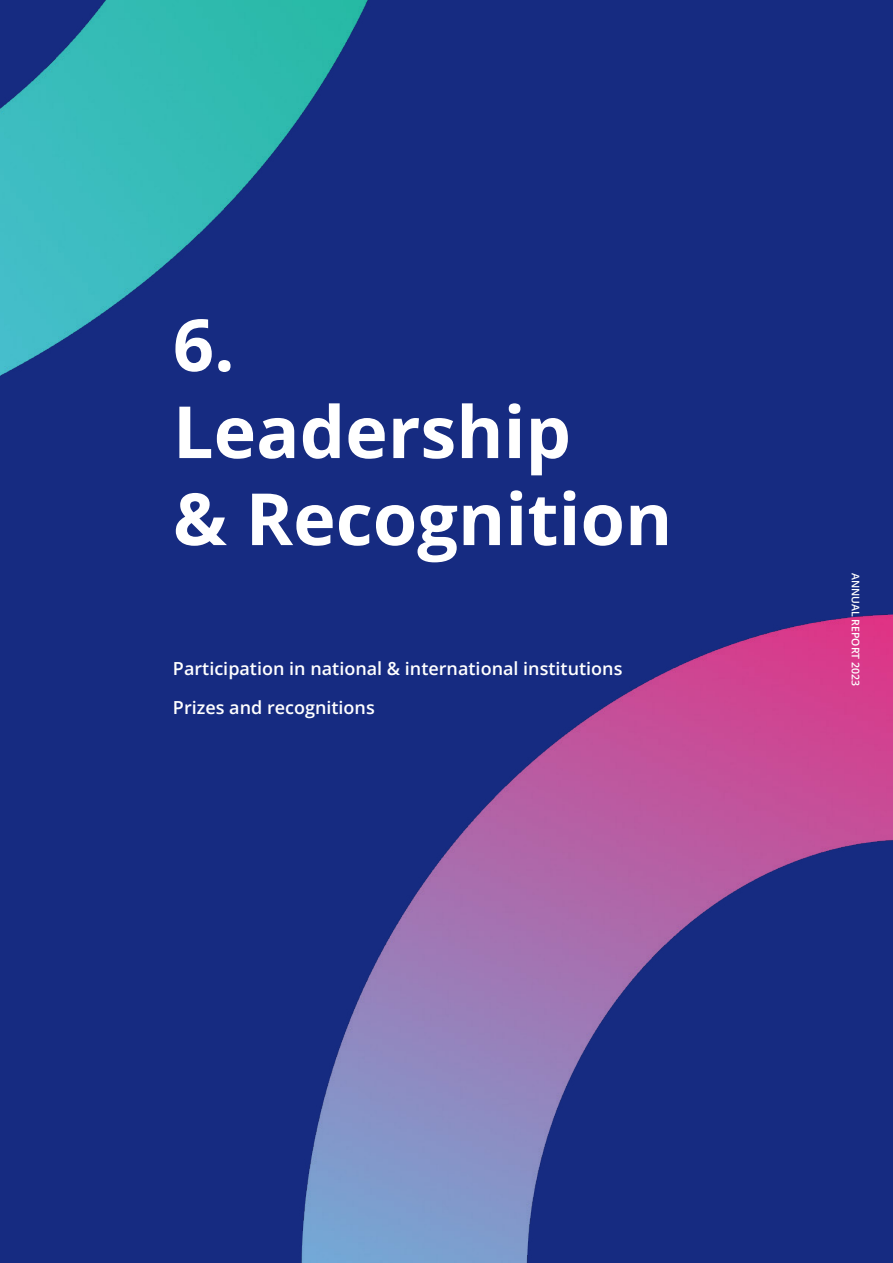
<style>
.page{position:relative;width:893px;height:1263px;background:#fff}
.page>*{position:absolute;margin:0;border:0;box-sizing:border-box;transform-origin:0 0}
.t1{font:700 72px "Open Sans";color:#fff}
.t2{font:600 18px "Open Sans";color:#fff}
.t3{font:600 10.5px "Open Sans";color:#fff}
</style>
<div class="page">
<img style="left:0;top:0;width:893px;height:1263px">
<p class="t1" style="left:173px;top:294px;width:63px">6.</p>
<p class="t1" style="left:173px;top:381px;width:400px">Leadership</p>
<p class="t1" style="left:173px;top:468px;width:501px">&amp; Recognition</p>
<p class="t2" style="left:173px;top:656px;width:451px">Participation in national &amp; international institutions</p>
<p class="t2" style="left:173px;top:695px;width:203px">Prizes and recognitions</p>
<p class="t3" style="left:863px;top:573px;width:115px;rotate:90deg">ANNUAL REPORT 2023</p>
</div>
